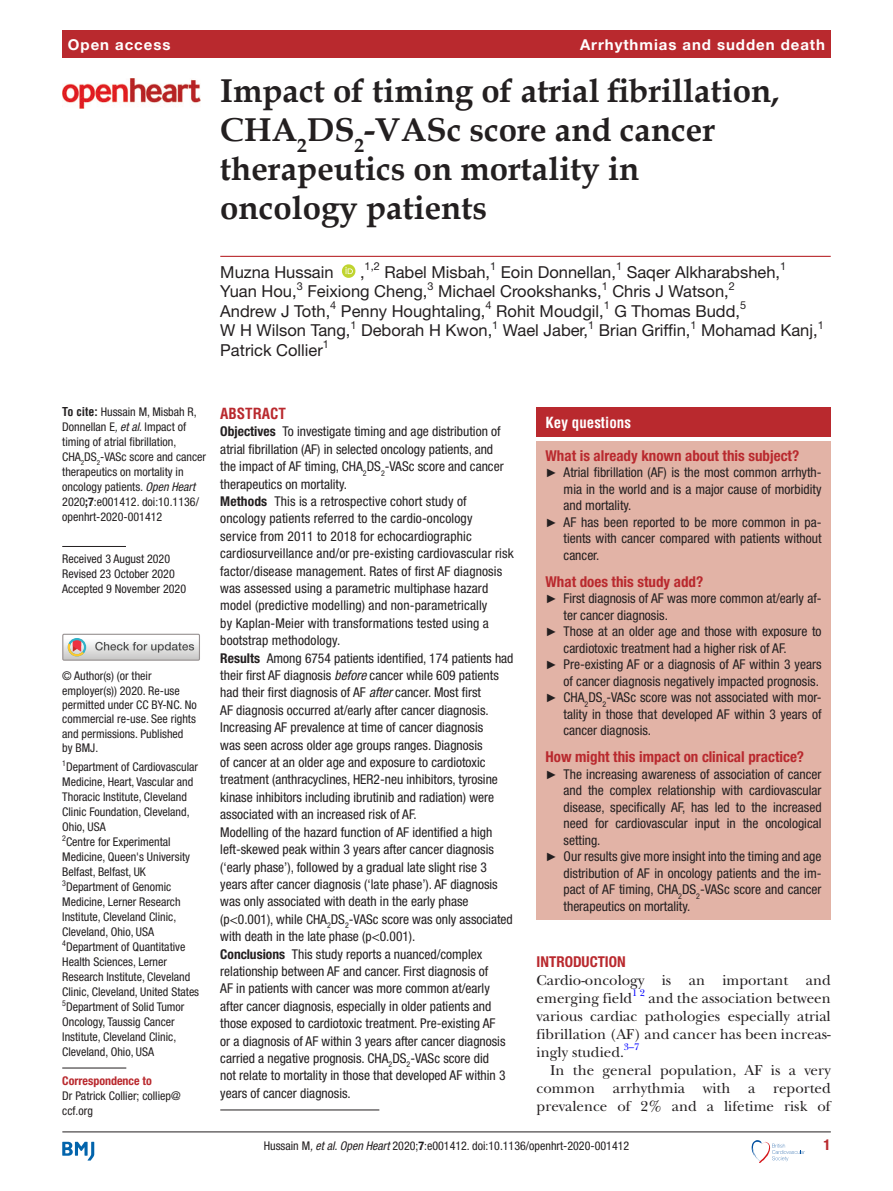
<style>
.page{position:relative;width:893px;height:1191px;background:#fff}
.page>*{position:absolute;margin:0;border:0;box-sizing:border-box;transform-origin:0 0}
.t1{font:700 33px/39px "Book Antiqua";color:#231f20}
.t2{font:16.5px/19.5px "Helvetica Neue LT Std";color:#231f20}
.t3{font:15px/18px "New Baskerville";color:#231f20;text-align:justify}
.t4{font:700 condensed 15px "Helvetica Neue LT Std";color:#b9292e}
.t5{font:700 15px "Helvetica Neue LT Std";letter-spacing:.065em;color:#fff}
.t6{font:700 condensed 15px "Helvetica";color:#fff}
.t7{font:700 condensed 15px "Helvetica";color:#b9292e}
.t8{font:condensed 13.5px/17.4px "Helvetica Neue LT Std";color:#231f20}
.t9{font:condensed 12px/15px "Helvetica Neue LT Std";color:#231f20}
.t10{font:700 condensed 12px "Helvetica Neue LT Std";color:#b9292e}
.t11{font:10.95px "Helvetica Neue LT Std";color:#231f20}
.t12{font:9.9px "New Baskerville";color:#00f}
.t13{font:condensed 7.95px "Helvetica Neue LT Std";color:#231f20}
.s1{font-family:"Helvetica LT Std";font-weight:700}
.s2{font-style:italic}
.s3{font-weight:700}
.s4{font-family:"Arial";font-stretch:normal;font-size:12px}
</style>
<div class="page">
<div style="left:62px;top:31px;width:769px;height:27px;background:#b9292e"></div>
<hr style="left:62px;top:1131px;width:769px;height:1px;background:#231f20">
<svg style="left:752px;top:1140px;width:53px;height:23px"></svg>
<svg style="left:62px;top:1141px;width:32px;height:19px"></svg>
<hr style="left:62px;top:546px;width:64px;height:1px;background:#231f20">
<hr style="left:62px;top:1067px;width:64px;height:1px;background:#231f20">
<hr style="left:220px;top:256px;width:611px;height:1px;background:#b9292e">
<svg style="left:342px;top:264px;width:13px;height:14px"></svg>
<div style="left:62px;top:633px;width:138px;height:27px;border:1px solid #969090"></div>
<svg style="left:63px;top:634px;width:136px;height:26px"></svg>
<img style="left:62px;top:78px;width:138px;height:30px">
<hr style="left:220px;top:1109px;width:159px;height:1px;background:#231f20">
<div style="left:537px;top:407px;width:294px;height:30px;background:#b9292e"></div>
<div style="left:537px;top:441px;width:294px;height:479px;background:#e2b3a6"></div>
<p class="t5" style="left:68px;top:35px;width:104px">Open access</p>
<p class="t5" style="left:580px;top:35px;width:246px">Arrhythmias and sudden death</p>
<h1 class="t1" style="left:220px;top:71px;width:561px">Impact of timing of atrial fibrillation,<br>CHA<sub>2</sub>DS<sub>2</sub>-VASc score and cancer therapeutics on mortality in oncology patients</h1>
<p class="t2" style="left:220px;top:262px;width:115px">Muzna Hussain</p>
<p class="t2" style="left:220px;top:262px;width:605px;text-indent:140px">,<sup>1,2</sup> Rabel Misbah,<sup>1</sup> Eoin Donnellan,<sup>1</sup> Saqer Alkharabsheh,<sup>1<br></sup>Yuan Hou,<sup>3</sup> Feixiong Cheng,<sup>3</sup> Michael Crookshanks,<sup>1</sup> Chris J Watson,<sup>2<br></sup>Andrew J Toth,<sup>4</sup> Penny Houghtaling,<sup>4</sup> Rohit Moudgil,<sup>1</sup> G Thomas Budd,<sup>5<br></sup>W H Wilson Tang,<sup>1</sup> Deborah H Kwon,<sup>1</sup> Wael Jaber,<sup>1</sup> Brian Griffin,<sup>1</sup> Mohamad Kanj,<sup>1<br></sup>Patrick Collier</p>
<p class="t11" style="left:323px;top:338px;width:8px">1</p>
<p class="t9" style="left:62px;top:404px;width:145px"><span class="s1">To cite:</span> Hussain M, Misbah R,<br>Donnellan E<span class="s2">, et al</span>. Impact of timing of atrial fibrillation,<br>CHA<sub>2</sub>DS<sub>2</sub>-VASc score and cancer therapeutics on mortality in oncology patients<span class="s2">. Open Heart<br></span>2020<span class="s3">;7</span>:e001412. doi:10.1136/ openhrt-2020-001412</p>
<p class="t9" style="left:62px;top:551px;width:125px">Received 3 August 2020<br>Revised 23 October 2020<br>Accepted 9 November 2020</p>
<p class="t9" style="left:62px;top:668px;width:136px;line-height:14.4px">© Author(s) (or their employer(s)) 2020. Re-use permitted under CC BY-NC. No commercial re-use. See rights and permissions. Published by BMJ.</p>
<p class="t13" style="left:62px;top:758px;width:5px">1</p>
<p class="t9" style="left:62px;top:759px;width:138px;text-indent:4px">Department of Cardiovascular<br>Medicine, Heart, Vascular and<br>Thoracic Institute, Cleveland<br>Clinic Foundation, Cleveland,<br>Ohio, USA<br><sup>2</sup>Centre for Experimental<br>Medicine, Queen's University<br>Belfast, Belfast, UK<br><sup>3</sup>Department of Genomic<br>Medicine, Lerner Research<br>Institute, Cleveland Clinic,<br>Cleveland, Ohio, USA<br><sup>4</sup>Department of Quantitative<br>Health Sciences, Lerner<br>Research Institute, Cleveland<br>Clinic, Cleveland, United States<br><sup>5</sup>Department of Solid Tumor<br>Oncology, Taussig Cancer<br>Institute, Cleveland Clinic,<br>Cleveland, Ohio, USA</p>
<p class="t10" style="left:62px;top:1073px;width:91px">Correspondence to</p>
<p class="t9" style="left:62px;top:1088px;width:120px">Dr Patrick Collier; colliep@ ccf.org</p>
<p class="t7" style="left:220px;top:404px;width:67px">ABSTRACT</p>
<p class="t8" style="left:220px;top:423px;width:295px"><span class="s3">Objectives</span> To investigate timing and age distribution of atrial fibrillation (AF) in selected oncology patients, and<br>the impact of AF timing, CHA<sub>2</sub>DS<sub>2</sub>-VASc score and cancer therapeutics on mortality.<br><span class="s3">Methods</span> This is a retrospective cohort study of oncology patients referred to the cardio-oncology<br>service from 2011 to 2018 for echocardiographic cardiosurveillance and/or pre-existing cardiovascular risk factor/disease management. Rates of first AF diagnosis was assessed using a parametric multiphase hazard model (predictive modelling) and non-parametrically<br>by Kaplan-Meier with transformations tested using a bootstrap methodology.<br><span class="s3">Results</span> Among 6754 patients identified, 174 patients had their first AF diagnosis <span class="s2">before</span> cancer while 609 patients had their first diagnosis of AF <span class="s2">after</span> cancer. Most first<br>AF diagnosis occurred at/early after cancer diagnosis.<br>Increasing AF prevalence at time of cancer diagnosis<br>was seen across older age groups ranges. Diagnosis<br>of cancer at an older age and exposure to cardiotoxic treatment (anthracyclines, HER2-neu inhibitors, tyrosine kinase inhibitors including ibrutinib and radiation) were associated with an increased risk of AF.<br>Modelling of the hazard function of AF identified a high left-skewed peak within 3 years after cancer diagnosis (‘early phase’), followed by a gradual late slight rise 3 years after cancer diagnosis (‘late phase’). AF diagnosis was only associated with death in the early phase (p&lt;0.001), while CHA<sub>2</sub>DS<sub>2</sub>-VASc score was only associated with death in the late phase (p&lt;0.001).<br><span class="s3">Conclusions</span> This study reports a nuanced/complex relationship between AF and cancer. First diagnosis of<br>AF in patients with cancer was more common at/early after cancer diagnosis, especially in older patients and those exposed to cardiotoxic treatment. Pre-existing AF<br>or a diagnosis of AF within 3 years after cancer diagnosis carried a negative prognosis. CHA<sub>2</sub>DS<sub>2</sub>-VASc score did<br>not relate to mortality in those that developed AF within 3 years of cancer diagnosis.</p>
<p class="t6" style="left:546px;top:413px;width:87px">Key questions</p>
<p class="t4" style="left:546px;top:446px;width:255px">What is already known about this subject?</p>
<p class="t8" style="left:546px;top:464px;width:277px"><span class="s4">►</span> Atrial fibrillation (AF) is the most common arrhyth-</p>
<p class="t8" style="left:564px;top:480px;width:259px">mia in the world and is a major cause of morbidity</p>
<p class="t8" style="left:564px;top:496px;width:69px">and mortality.</p>
<p class="t8" style="left:546px;top:513px;width:278px"><span class="s4">►</span> AF has been reported to be more common in pa-</p>
<p class="t8" style="left:564px;top:530px;width:260px">tients with cancer compared with patients without</p>
<p class="t8" style="left:564px;top:546px;width:37px">cancer.</p>
<p class="t4" style="left:546px;top:572px;width:159px">What does this study add?</p>
<p class="t8" style="left:546px;top:590px;width:278px"><span class="s4">►</span> First diagnosis of AF was more common at/early af-</p>
<p class="t8" style="left:564px;top:606px;width:106px">ter cancer diagnosis.</p>
<p class="t8" style="left:546px;top:623px;width:277px"><span class="s4">►</span> Those at an older age and those with exposure to</p>
<p class="t8" style="left:564px;top:639px;width:225px">cardiotoxic treatment had a higher risk of AF.</p>
<p class="t8" style="left:546px;top:656px;width:278px"><span class="s4">►</span> Pre-existing AF or a diagnosis of AF within 3 years</p>
<p class="t8" style="left:564px;top:672px;width:257px">of cancer diagnosis negatively impacted prognosis.</p>
<p class="t8" style="left:546px;top:689px;width:277px"><span class="s4">►</span> CHA<sub>2</sub>DS<sub>2</sub>-VASc score was not associated with mor-</p>
<p class="t8" style="left:564px;top:705px;width:260px">tality in those that developed AF within 3 years of</p>
<p class="t8" style="left:564px;top:721px;width:89px">cancer diagnosis.</p>
<p class="t4" style="left:546px;top:748px;width:260px">How might this impact on clinical practice?</p>
<p class="t8" style="left:546px;top:765px;width:278px"><span class="s4">►</span> The increasing awareness of association of cancer</p>
<p class="t8" style="left:564px;top:782px;width:259px">and the complex relationship with cardiovascular</p>
<p class="t8" style="left:564px;top:798px;width:260px">disease, specifically AF, has led to the increased</p>
<p class="t8" style="left:564px;top:814px;width:259px">need for cardiovascular input in the oncological</p>
<p class="t8" style="left:564px;top:831px;width:38px">setting.</p>
<p class="t8" style="left:546px;top:848px;width:277px"><span class="s4">►</span> Our results give more insight into the timing and age</p>
<p class="t8" style="left:564px;top:864px;width:259px">distribution of AF in oncology patients and the im-</p>
<p class="t8" style="left:564px;top:881px;width:259px">pact of AF timing, CHA<sub>2</sub>DS<sub>2</sub>-VASc score and cancer</p>
<p class="t8" style="left:564px;top:897px;width:128px">therapeutics on mortality.</p>
<p class="t4" style="left:537px;top:952px;width:91px">INTRODUCTION</p>
<p class="t3" style="left:537px;top:971px;width:296px">Cardio-oncology is an important and emerging field<sup>1</sup> <sup>2</sup> and the association between various cardiac pathologies especially atrial fibrillation (AF) and cancer has been increas&shy;ingly studied.</p>
<p class="t12" style="left:624px;top:1041px;width:17px">3–7</p>
<p class="t3" style="left:537px;top:1061px;width:296px;text-indent:14px">In the general population, AF is a very common arrhythmia with a reported prevalence of 2% and a lifetime risk of</p>
<p class="t9" style="left:264px;top:1138px;width:367px">Hussain M<span class="s2">, et al. Open Heart</span> 2020;<span class="s3">7</span>:e001412. doi:10.1136/openhrt-2020-001412</p>
<p class="t4" style="left:824px;top:1135px;width:9px">1</p>
</div>
